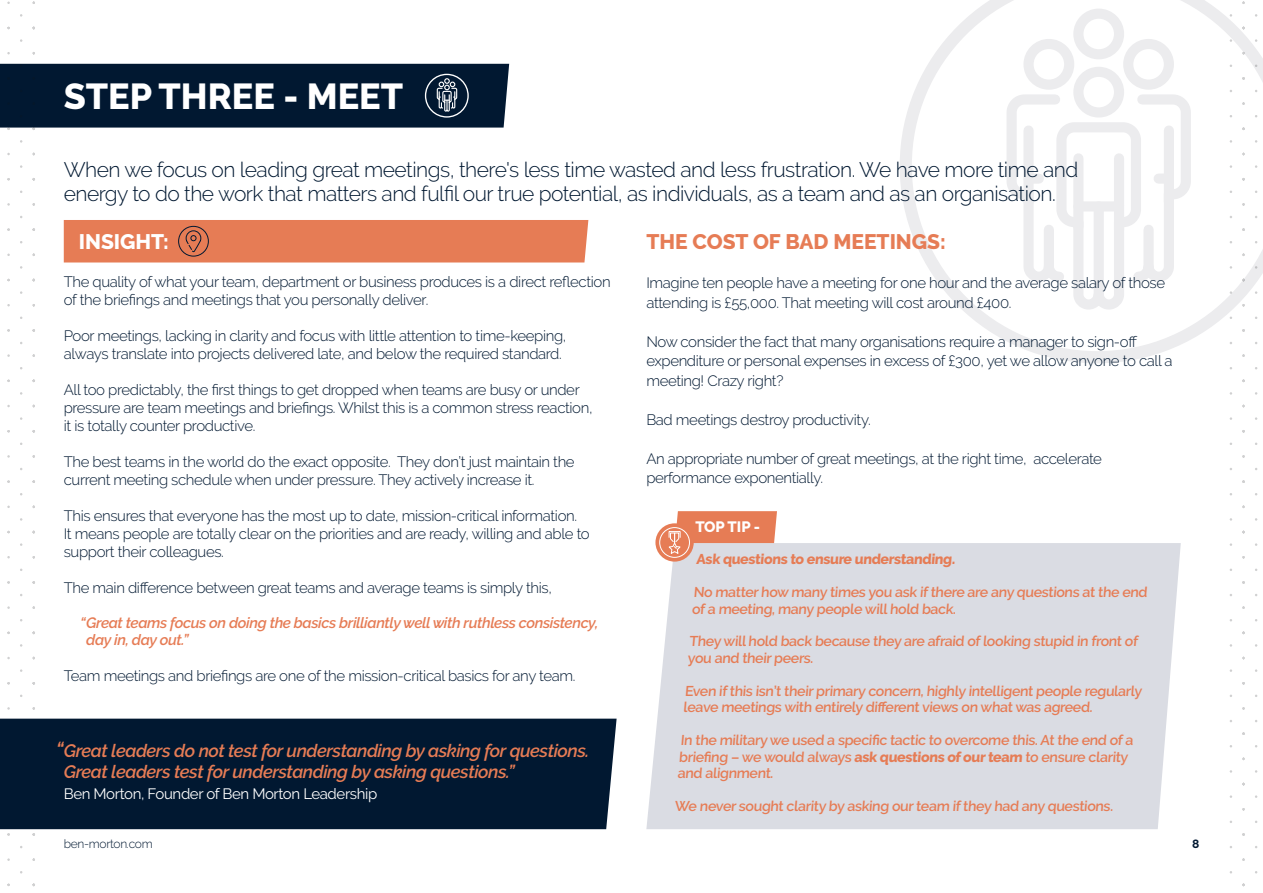
<style>
.page{position:relative;width:1263px;height:893px;background:#fff}
.page>*{position:absolute;margin:0;border:0;box-sizing:border-box;transform-origin:0 0}
.t1{font:800 36px "Raleway";color:#fff}
.t2{font:300 21px/24px "Raleway";letter-spacing:-.025em;color:#011831}
.t3{font:800 21px "Raleway";color:#e67c55}
.t4{font:800 21px "Raleway";color:#fff}
.t5{font:italic 600 21px "Raleway";color:#e67c55}
.t6{font:italic 600 18px/21px "Raleway";letter-spacing:-.025em;color:#e67c55}
.t7{font:300 15px/18px "Raleway";letter-spacing:-.025em;color:#011831}
.t8{font:italic 600 15px/17.2px "Raleway";letter-spacing:-.025em;color:#e67c55}
.t9{font:15px "Raleway";letter-spacing:-.025em;color:#fff}
.t10{font:800 15px "Raleway";color:#fff}
.t11{font:600 14.25px/16.5px "Raleway";letter-spacing:-.035em;color:#e67c55}
.t12{font:800 14.25px "Raleway";color:#e67c55}
.t13{font:300 12px "Raleway";letter-spacing:-.025em;color:#011831}
.t14{font:700 12px "Raleway";color:#011831}
.s1{font-weight:800}
</style>
<div class="page">
<svg style="left:900px;top:0;width:320px;height:363px"></svg>
<div style="left:1023px;top:39px;width:51px;height:51px;border:10px solid #ececee;border-radius:50%"></div>
<div style="left:1123px;top:39px;width:51px;height:51px;border:10px solid #ececee;border-radius:50%"></div>
<div style="left:1073px;top:9px;width:51px;height:50px;border:10px solid #ececee;border-radius:50%"></div>
<div style="left:1073px;top:67px;width:51px;height:51px;border:10px solid #ececee;border-radius:50%"></div>
<svg style="left:1001px;top:89px;width:195px;height:226px"></svg>
<div style="left:1073px;top:158px;width:10px;height:69px;background:#ececee"></div>
<div style="left:1114px;top:158px;width:10px;height:72px;background:#ececee"></div>
<div style="left:1078px;top:201px;width:41px;height:10px;background:#ececee"></div>
<div style="left:1094px;top:206px;width:10px;height:88px;background:#ececee"></div>
<svg style="left:1220px;top:1px;width:43px;height:886px"></svg>
<div style="left:0;top:719px;width:617px;height:110px;background:#011831"></div>
<div style="left:0;top:64px;width:509px;height:64px;background:#011831"></div>
<div style="left:646px;top:543px;width:535px;height:286px;background:#dadce3"></div>
<svg style="left:655px;top:523px;width:39px;height:39px"></svg>
<div style="left:659px;top:527px;width:31px;height:31px;border:1px solid #fff;border-radius:50%"></div>
<svg style="left:667px;top:511px;width:110px;height:44px;background:#e5987e"></svg>
<div style="left:669px;top:531px;width:11px;height:7px;border:1px solid #fff"></div>
<div style="left:64px;top:220px;width:524px;height:42px;background:#e67c55"></div>
<h1 class="t1" style="left:64px;top:76px;width:341px">STEP THREE - MEET</h1>
<h2 class="t2" style="left:64px;top:157px;width:1016px">When we focus on leading great meetings, there's less time wasted and less frustration. We have more time and energy to do the work that matters and fulfil our true potential, as individuals, as a team and as an organisation.</h2>
<h2 class="t4" style="left:79px;top:230px;width:91px">INSIGHT:</h2>
<p class="t7" style="left:64px;top:272px;width:548px">The quality of what your team, department or business produces is a direct reflection of the briefings and meetings that you personally deliver.</p>
<p class="t7" style="left:64px;top:326px;width:504px">Poor meetings, lacking in clarity and focus with little attention to time-keeping, always translate into projects delivered late, and below the required standard.</p>
<p class="t7" style="left:64px;top:380px;width:530px">All too predictably, the first things to get dropped when teams are busy or under pressure are team meetings and briefings. Whilst this is a common stress reaction, it is totally counter productive.</p>
<p class="t7" style="left:64px;top:452px;width:512px">The best teams in the world do the exact opposite. They don’t just maintain the current meeting schedule when under pressure. They actively increase it.</p>
<p class="t7" style="left:64px;top:506px;width:527px">This ensures that everyone has the most up to date, mission-critical information.<br>It means people are totally clear on the priorities and are ready, willing and able to support their colleagues.</p>
<p class="t7" style="left:64px;top:578px;width:490px">The main difference between great teams and average teams is simply this,</p>
<p class="t8" style="left:86px;top:614px;width:514px;text-indent:-6px">“Great teams focus on doing the basics brilliantly well with ruthless consistency, day in, day out.”</p>
<p class="t7" style="left:64px;top:667px;width:513px">Team meetings and briefings are one of the mission-critical basics for any team.</p>
<h2 class="t3" style="left:646px;top:230px;width:301px">THE COST OF BAD MEETINGS:</h2>
<p class="t7" style="left:646px;top:273px;width:520px;line-height:19.5px">Imagine ten people have a meeting for one hour and the average salary of those attending is £55,000. That meeting will cost around £400.</p>
<p class="t7" style="left:646px;top:332px;width:528px;line-height:19.5px">Now consider the fact that many organisations require a manager to sign-off expenditure or personal expenses in excess of £300, yet we allow anyone to call a meeting! Crazy right?</p>
<p class="t7" style="left:646px;top:410px;width:226px">Bad meetings destroy productivity.</p>
<p class="t7" style="left:646px;top:449px;width:457px;line-height:19.5px">An appropriate number of great meetings, at the right time, accelerate performance exponentially.</p>
<p class="t10" style="left:695px;top:518px;width:66px">TOP TIP -</p>
<p class="t12" style="left:696px;top:551px;width:262px">Ask questions to ensure understanding.</p>
<p class="t11" style="left:692px;top:584px;width:458px">No matter how many times you ask if there are any questions at the end of a meeting, many people will hold back.</p>
<p class="t11" style="left:688px;top:633px;width:452px">They will hold back because they are afraid of looking stupid in front of you and their peers.</p>
<p class="t11" style="left:683px;top:683px;width:460px">Even if this isn’t their primary concern, highly intelligent people regularly leave meetings with entirely different views on what was agreed.</p>
<p class="t11" style="left:677px;top:732px;width:458px">In the military we used a specific tactic to overcome this. At the end of a briefing – we would always <span class="s1">ask questions of our team</span> to ensure clarity and alignment.</p>
<p class="t11" style="left:675px;top:798px;width:441px">We never sought clarity by asking our team if they had any questions.</p>
<h2 class="t5" style="left:56px;top:737px;width:9px">“</h2>
<p class="t6" style="left:64px;top:740px;width:527px">Great leaders do not test for understanding by asking for questions.<br>Great leaders test for understanding by asking questions.”</p>
<p class="t9" style="left:64px;top:785px;width:315px">Ben Morton, Founder of Ben Morton Leadership</p>
<p class="t13" style="left:64px;top:836px;width:90px">ben-morton.com</p>
<p class="t14" style="left:1192px;top:837px;width:9px">8</p>
</div>
